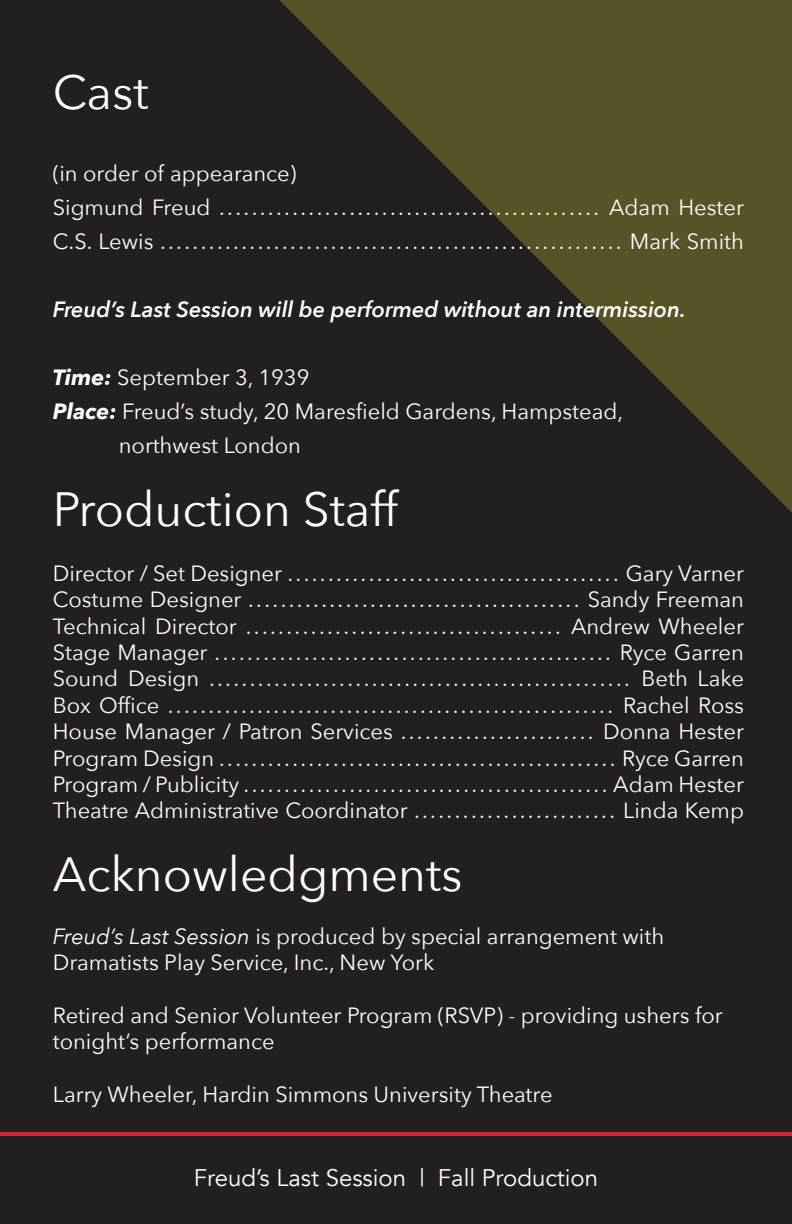
<style>
.page{position:relative;width:792px;height:1224px;background:#fff}
.page>*{position:absolute;margin:0;border:0;box-sizing:border-box;transform-origin:0 0}
.t1{font:48px "Avenir Next";color:#fff}
.t2{font:24px "Avenir";color:#fff}
.t3{font:22px/26.4px "Avenir Next";color:#fff}
.t4{font:italic 600 22px "Avenir Next";color:#fff}
.s1{font-weight:700;font-style:italic}
.s2{font-style:italic}
</style>
<div class="page">
<div style="left:1px;top:1px;width:790px;height:1222px;background:#231f20"></div>
<hr style="left:0;top:1132px;width:792px;height:4px;background:#d1232a">
<svg style="left:272px;top:0;width:520px;height:521px"></svg>
<p class="t1" style="left:53px;top:52px;width:97px">Cast</p>
<p class="t3" style="left:53px;top:159px;width:245px">(in order of appearance)</p>
<p class="t3" style="left:53px;top:193px;width:693px">Sigmund Freud ............................................... Adam Hester</p>
<p class="t3" style="left:53px;top:227px;width:693px">C.S. Lewis ......................................................... Mark Smith</p>
<p class="t4" style="left:53px;top:290px;width:634px">Freud’s Last Session will be performed without an intermission.</p>
<p class="t3" style="left:53px;top:363px;width:258px"><span class="s1">Time:</span> September 3, 1939</p>
<p class="t3" style="left:53px;top:397px;width:572px"><span class="s1">Place:</span> Freud’s study, 20 Maresfield Gardens, Hampstead,</p>
<p class="t3" style="left:119px;top:431px;width:184px">northwest London</p>
<p class="t1" style="left:53px;top:468px;width:347px">Production Staff</p>
<p class="t3" style="left:53px;top:559px;width:693px">Director / Set Designer ......................................... Gary Varner</p>
<p class="t3" style="left:53px;top:585px;width:693px">Costume Designer ......................................... Sandy Freeman</p>
<p class="t3" style="left:53px;top:612px;width:693px">Technical Director ....................................... Andrew Wheeler</p>
<p class="t3" style="left:53px;top:638px;width:693px">Stage Manager ................................................. Ryce Garren</p>
<p class="t3" style="left:53px;top:665px;width:693px">Sound Design .................................................... Beth Lake</p>
<p class="t3" style="left:53px;top:691px;width:693px">Box Office ....................................................... Rachel Ross</p>
<p class="t3" style="left:53px;top:717px;width:693px">House Manager / Patron Services ........................ Donna Hester</p>
<p class="t3" style="left:53px;top:744px;width:693px">Program Design ................................................. Ryce Garren</p>
<p class="t3" style="left:53px;top:770px;width:693px">Program / Publicity ............................................. Adam Hester</p>
<p class="t3" style="left:53px;top:797px;width:693px">Theatre Administrative Coordinator ......................... Linda Kemp</p>
<p class="t1" style="left:53px;top:834px;width:411px">Acknowledgments</p>
<p class="t3" style="left:53px;top:922px;width:613px"><span class="s2">Freud’s Last Session</span> is produced by special arrangement with<br>Dramatists Play Service, Inc., New York</p>
<p class="t3" style="left:53px;top:1001px;width:672px">Retired and Senior Volunteer Program (RSVP) - providing ushers for tonight’s performance</p>
<p class="t3" style="left:53px;top:1080px;width:501px">Larry Wheeler, Hardin Simmons University Theatre</p>
<p class="t2" style="left:194px;top:1163px;width:406px">Freud’s Last Session | Fall Production</p>
</div>
